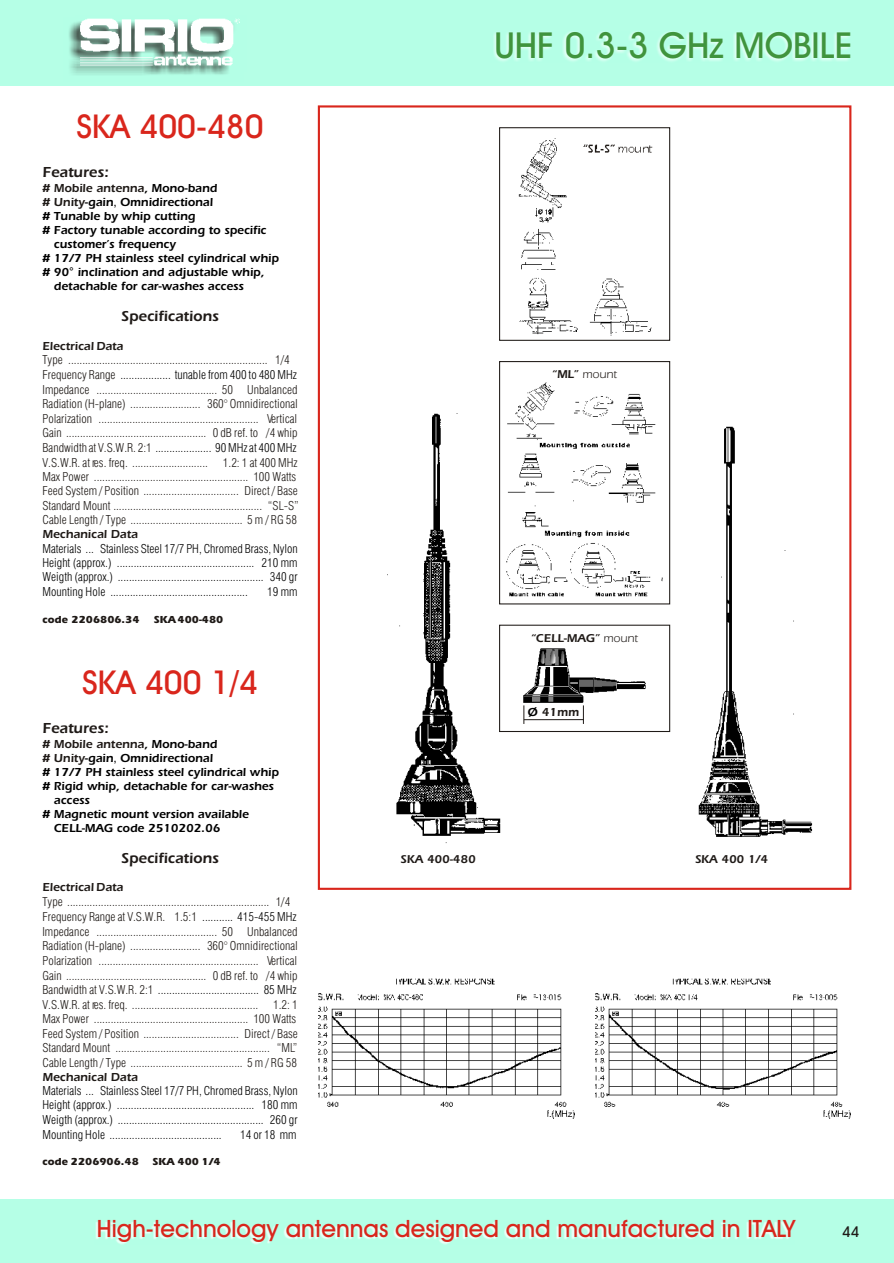
<style>
.page{position:relative;width:894px;height:1263px;background:#fff}
.page>*{position:absolute;margin:0;border:0;box-sizing:border-box;transform-origin:0 0}
.t1{font:36px "Avant Garde Md BT";color:#40943d}
.t2{font:33px "Avant Garde Md BT";color:#d9261c}
.t3{font:24px "Avant Garde Md BT";color:#d9261c}
.t4{font:900 15px "Erie";color:#1f1a17}
.t5{font:15px "Avant Garde Md BT";color:#1f1a17}
.t6{font:12px/14.5px "Swis 721 Lt Cn BT";color:#1f1a17}
.t7{font:12px/14.5px "Swis 721 Lt Cn BT";color:#000;text-align:justify}
.t8{font:900 12px/14px "Erie";color:#000}
.t9{font:900 12px "Erie";color:#1f1a17}
.t10{font:900 11.7px "Erie";color:#1f1a17}
.t11{font:11.7px "Erie";color:#1f1a17}
.t12{font:700 10.5px "Erie";color:#1f1a17}
.s1{color:#1f1a17}
.s2{font-family:"Arial";font-weight:400}
.s3{color:#000}
.s4{font-weight:900}
.s5{font-weight:400}
</style>
<div class="page">
<div style="left:0;top:0;width:894px;height:85px;background:#b5ffe6"></div>
<div style="left:0;top:1199px;width:894px;height:64px;background:#b5ffe6"></div>
<img style="left:698px;top:426px;width:115px;height:411px">
<img style="left:396px;top:413px;width:117px;height:430px">
<img style="left:595px;top:978px;width:255px;height:141px">
<img style="left:319px;top:978px;width:255px;height:141px">
<img style="left:69px;top:23px;width:159px;height:52px">
<img style="left:75px;top:18px;width:165px;height:53px">
<img style="left:95px;top:1222px;width:699px;height:23px">
<img style="left:493px;top:32px;width:357px;height:30px">
<div style="left:499px;top:127px;width:171px;height:214px;border:1px solid #1f1a17"></div>
<div style="left:499px;top:361px;width:171px;height:243px;border:1px solid #1f1a17"></div>
<img style="left:518px;top:138px;width:135px;height:198px">
<img style="left:506px;top:382px;width:157px;height:220px">
<div style="left:499px;top:625px;width:171px;height:107px;border:1px solid #1f1a17"></div>
<img style="left:523px;top:648px;width:123px;height:58px">
<svg style="left:583px;top:705px;width:1px;height:19px"></svg>
<svg style="left:523px;top:705px;width:1px;height:19px"></svg>
<hr style="left:524px;top:719px;width:60px;height:1px;background:#1f1a17">
<h2 class="t2" style="left:77px;top:113px;width:189px">SKA 400-480</h2>
<p class="t4" style="left:43px;top:164px;width:68px">Features:</p>
<p class="t8" style="left:43px;top:183px;width:176px"><span class="s1"># Mobile antenna</span>, Mono-band <span class="s1"># Unity</span>-gain<span class="s2">,</span> Omnidirectional</p>
<p class="t8" style="left:43px;top:211px;width:154px"># Tunable by whip cutting</p>
<p class="t8" style="left:43px;top:225px;width:225px"># Factory tunable according to specific</p>
<p class="t8" style="left:54px;top:239px;width:124px">customer's frequency</p>
<p class="t8" style="left:43px;top:253px;width:238px"># 17/7 PH stainless steel cylindrical whip</p>
<p class="t8" style="left:43px;top:267px;width:224px"># 90<span class="s2">°</span> inclination and adjustable whip,</p>
<p class="t8" style="left:54px;top:281px;width:192px">detachable for car-washes access</p>
<p class="t4" style="left:121px;top:307px;width:99px">Specifications</p>
<p class="t9" style="left:43px;top:338px;width:82px">Electrical Data</p>
<p class="t6" style="left:43px;top:354px;width:258px">Type ....................................................................... 1/4<br>Frequency Range <span class="s3">.................. tunable from 400 to 480 MHz </span>Impedance ........................................... 50 Unbalanced Radiation (H-plane) ......................... 360° Omnidirectional Polarization ......................................................... Vertical Gain .................................................. 0 dB ref. to /4 whip Bandwidth at V.S.W.R. 2:1 <span class="s3">.................... 90 MHz at 400 MHz </span>V.S.W.R. at res. freq. ........................... 1.2: 1 at 400 MHz Max Power ....................................................... 100 Watts Feed System / Position .................................. Direct / Base Standard Mount ..................................................... “SL-S” Cable Length / Type ........................................ 5 m / RG 58</p>
<p class="t9" style="left:43px;top:527px;width:97px">Mechanical Data</p>
<p class="t7" style="left:43px;top:542px;width:257px">Materials ... Stainless Steel 17/7 PH, Chromed Brass, Nylon Height (approx.) ................................................. 210 mm Weigth (approx.) .................................................... 340 gr Mounting Hole .................................................</p>
<p class="t7" style="left:267px;top:586px;width:32px">19 mm</p>
<p class="t12" style="left:43px;top:613px;width:99px">code 2206806.34</p>
<p class="t12" style="left:154px;top:613px;width:71px">SKA 400-480</p>
<h2 class="t2" style="left:82px;top:669px;width:178px">SKA 400 1/4</h2>
<p class="t4" style="left:43px;top:719px;width:68px">Features:</p>
<p class="t8" style="left:43px;top:738px;width:176px"><span class="s1"># Mobile antenna</span>, Mono-band <span class="s1"># Unity</span>-gain<span class="s2">,</span> Omnidirectional</p>
<p class="t8" style="left:43px;top:766px;width:238px"># 17/7 PH stainless steel cylindrical whip</p>
<p class="t8" style="left:43px;top:780px;width:233px"># Rigid whip, detachable for car-washes</p>
<p class="t8" style="left:54px;top:794px;width:37px">access</p>
<p class="t8" style="left:43px;top:808px;width:208px"># Magnetic mount version available</p>
<p class="t8" style="left:54px;top:822px;width:168px">CELL-MAG code 2510202.06</p>
<p class="t4" style="left:121px;top:849px;width:99px">Specifications</p>
<p class="t9" style="left:43px;top:880px;width:82px">Electrical Data</p>
<p class="t6" style="left:43px;top:896px;width:257px">Type ........................................................................ 1/4<br>Frequency Range at V.S.W.R. 1.5:1 <span class="s3">........... 415-455 MHz </span>Impedance ........................................... 50 Unbalanced Radiation (H-plane) ......................... 360° Omnidirectional Polarization ......................................................... Vertical Gain .................................................. 0 dB ref. to /4 whip Bandwidth at V.S.W.R. 2:1 <span class="s3">.................................... 85 MHz </span>V.S.W.R. at res. freq. ............................................. 1.2: 1<br>Max Power ....................................................... 100 Watts Feed System / Position .................................. Direct / Base Standard Mount ....................................................... “ML” Cable Length / Type ........................................ 5 m / RG 58</p>
<p class="t9" style="left:43px;top:1069px;width:97px">Mechanical Data</p>
<p class="t7" style="left:43px;top:1085px;width:257px">Materials ... Stainless Steel 17/7 PH, Chromed Brass, Nylon Height (approx.) ................................................. 180 mm Weigth (approx.) .................................................... 260 gr Mounting Hole ........................................</p>
<p class="t7" style="left:240px;top:1128px;width:58px">14 or 18 mm</p>
<p class="t12" style="left:43px;top:1156px;width:98px">code 2206906.48</p>
<p class="t12" style="left:152px;top:1156px;width:70px">SKA 400 1/4</p>
<h1 class="t1" style="left:495px;top:30px;width:360px">UHF 0.3-3 GHz MOBILE</h1>
<p class="t11" style="left:552px;top:367px;width:66px"><span class="s4">“ML”</span> mount</p>
<p class="t10" style="left:531px;top:631px;width:108px">“CELL-MAG” <span class="s5">mount</span></p>
<p class="t9" style="left:528px;top:705px;width:53px"><span class="s3">Ø</span> 41mm</p>
<p class="t10" style="left:401px;top:852px;width:77px">SKA 400-480</p>
<p class="t10" style="left:695px;top:852px;width:75px">SKA 400 1/4</p>
<h3 class="t3" style="left:97px;top:1219px;width:700px">High-technology antennas designed and manufactured in ITALY</h3>
<p class="t5" style="left:842px;top:1226px;width:19px">44</p>
</div>
